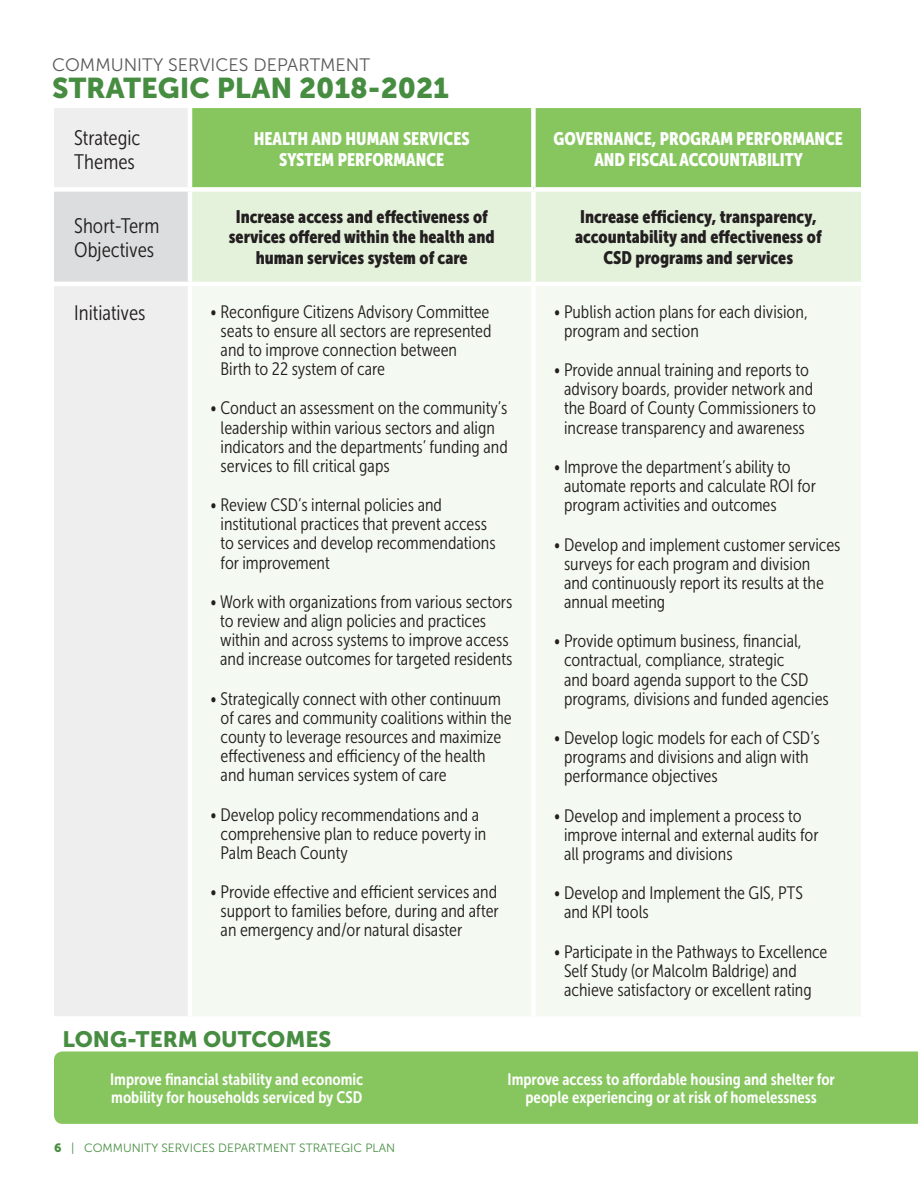
<style>
.page{position:relative;width:918px;height:1188px;background:#fff}
.page>*{position:absolute;margin:0;border:0;box-sizing:border-box;transform-origin:0 0}
.t1{font:28.5px "Museo Sans 900";color:#478d41}
.t2{font:22.2px "Museo Sans 900";color:#478d41}
.t3{font:21px/24px "Museo Sans Cond 300";color:#231f20}
.t4{font:18px/19.2px "Museo Sans Cond 300";color:#231f20}
.t5{font:18px/20.2px "Museo Sans Cond 900";color:#231f20;text-align:center}
.t6{font:18px/21.6px "Museo Sans Cond 900";color:#fff;text-align:center}
.t7{font:18px "Museo Sans 300";color:#58595b}
.t8{font:16.5px/18px "Museo Sans Cond 700";color:#fff}
.t9{font:12px "Museo Sans 300";color:#478d41}
.s1{font-family:"Museo Sans 900"}
</style>
<div class="page">
<div style="left:54px;top:108px;width:134px;height:908px;background:#eeeeef"></div>
<div style="left:192px;top:108px;width:669px;height:79px;background:#87c65f"></div>
<div style="left:54px;top:189px;width:136px;height:95px;background:#dcddde"></div>
<div style="left:192px;top:192px;width:669px;height:90px;background:#e4f1db"></div>
<div style="left:192px;top:286px;width:669px;height:730px;background:#f4f9f1"></div>
<div style="left:531px;top:108px;width:5px;height:79px;background:#fff"></div>
<div style="left:54px;top:187px;width:136px;height:5px;background:#fff"></div>
<hr style="left:188px;top:192px;width:4px;height:90px;background:#fff">
<div style="left:531px;top:192px;width:5px;height:90px;background:#fff"></div>
<hr style="left:54px;top:282px;width:136px;height:4px;background:#fff">
<div style="left:531px;top:286px;width:5px;height:730px;background:#fff"></div>
<div style="left:54px;top:1051px;width:864px;height:73px;background:#87c65f"></div>
<hr style="left:430px;top:1067px;width:2px;height:42px;background:#87c65f">
<hr style="left:897px;top:1067px;width:1px;height:42px;background:#87c65f">
<p class="t7" style="left:52px;top:55px;width:319px">COMMUNITY SERVICES DEPARTMENT</p>
<p class="t1" style="left:52px;top:71px;width:398px">STRATEGIC PLAN 2018-2021</p>
<p class="t3" style="left:74px;top:126px;width:68px">Strategic<br>Themes</p>
<p class="t6" style="left:254px;top:128px;width:217px">HEALTH AND HUMAN SERVICES<br>SYSTEM PERFORMANCE</p>
<p class="t6" style="left:554px;top:128px;width:291px">GOVERNANCE, PROGRAM PERFORMANCE<br>AND FISCAL ACCOUNTABILITY</p>
<p class="t3" style="left:74px;top:213px;width:87px">Short-Term<br>Objectives</p>
<p class="t5" style="left:229px;top:207px;width:267px">Increase access and effectiveness of services offered within the health and human services system of care</p>
<p class="t5" style="left:575px;top:207px;width:248px">Increase efficiency, transparency, accountability and effectiveness of<br>CSD programs and services</p>
<p class="t3" style="left:74px;top:301px;width:73px">Initiatives</p>
<p class="t4" style="left:221px;top:302px;width:272px;text-indent:-10px">• Reconfigure Citizens Advisory Committee seats to ensure all sectors are represented and to improve connection between Birth to 22 system of care</p>
<p class="t4" style="left:221px;top:399px;width:289px;text-indent:-10px">• Conduct an assessment on the community’s leadership within various sectors and align indicators and the departments’ funding and services to fill critical gaps</p>
<p class="t4" style="left:221px;top:496px;width:277px;text-indent:-10px">• Review CSD’s internal policies and institutional practices that prevent access to services and develop recommendations for improvement</p>
<p class="t4" style="left:220px;top:592px;width:294px;text-indent:-10px">• Work with organizations from various sectors to review and align policies and practices within and across systems to improve access and increase outcomes for targeted residents</p>
<p class="t4" style="left:221px;top:689px;width:293px;text-indent:-10px">• Strategically connect with other continuum of cares and community coalitions within the county to leverage resources and maximize effectiveness and efficiency of the health and human services system of care</p>
<p class="t4" style="left:221px;top:805px;width:267px;text-indent:-10px">• Develop policy recommendations and a comprehensive plan to reduce poverty in<br>Palm Beach County</p>
<p class="t4" style="left:221px;top:883px;width:280px;text-align:justify;text-indent:-10px">• Provide effective and efficient services and support to families before, during and after an emergency and/or natural disaster</p>
<p class="t4" style="left:564px;top:302px;width:245px;text-indent:-10px">• Publish action plans for each division, program and section</p>
<p class="t4" style="left:554px;top:361px;width:264px;text-align:center">• Provide annual training and reports to advisory boards, provider network and the Board of County Commissioners to increase transparency and awareness</p>
<p class="t4" style="left:564px;top:457px;width:253px;text-indent:-10px">• Improve the department’s ability to automate reports and calculate ROI for program activities and outcomes</p>
<p class="t4" style="left:564px;top:535px;width:278px;text-indent:-10px">• Develop and implement customer services surveys for each program and division<br>and continuously report its results at the annual meeting</p>
<p class="t4" style="left:564px;top:632px;width:266px;text-indent:-10px">• Provide optimum business, financial, contractual, compliance, strategic<br>and board agenda support to the CSD programs, divisions and funded agencies</p>
<p class="t4" style="left:564px;top:728px;width:257px;text-indent:-10px">• Develop logic models for each of CSD’s programs and divisions and align with performance objectives</p>
<p class="t4" style="left:564px;top:806px;width:256px;text-indent:-10px">• Develop and implement a process to improve internal and external audits for all programs and divisions</p>
<p class="t4" style="left:564px;top:884px;width:240px;text-indent:-10px">• Develop and Implement the GIS, PTS and KPI tools</p>
<p class="t4" style="left:564px;top:942px;width:265px;text-indent:-10px">• Participate in the Pathways to Excellence<br>Self Study (or Malcolm Baldrige) and achieve satisfactory or excellent rating</p>
<p class="t2" style="left:62px;top:1027px;width:270px">LONG-TERM OUTCOMES</p>
<p class="t8" style="left:110px;top:1070px;width:255px">Improve financial stability and economic mobility for households serviced by CSD</p>
<p class="t8" style="left:508px;top:1070px;width:329px;text-align:center">Improve access to affordable housing and shelter for people experiencing or at risk of homelessness</p>
<p class="t9" style="left:54px;top:1142px;width:343px"><span class="s1">6</span> | COMMUNITY SERVICES DEPARTMENT STRATEGIC PLAN</p>
</div>
